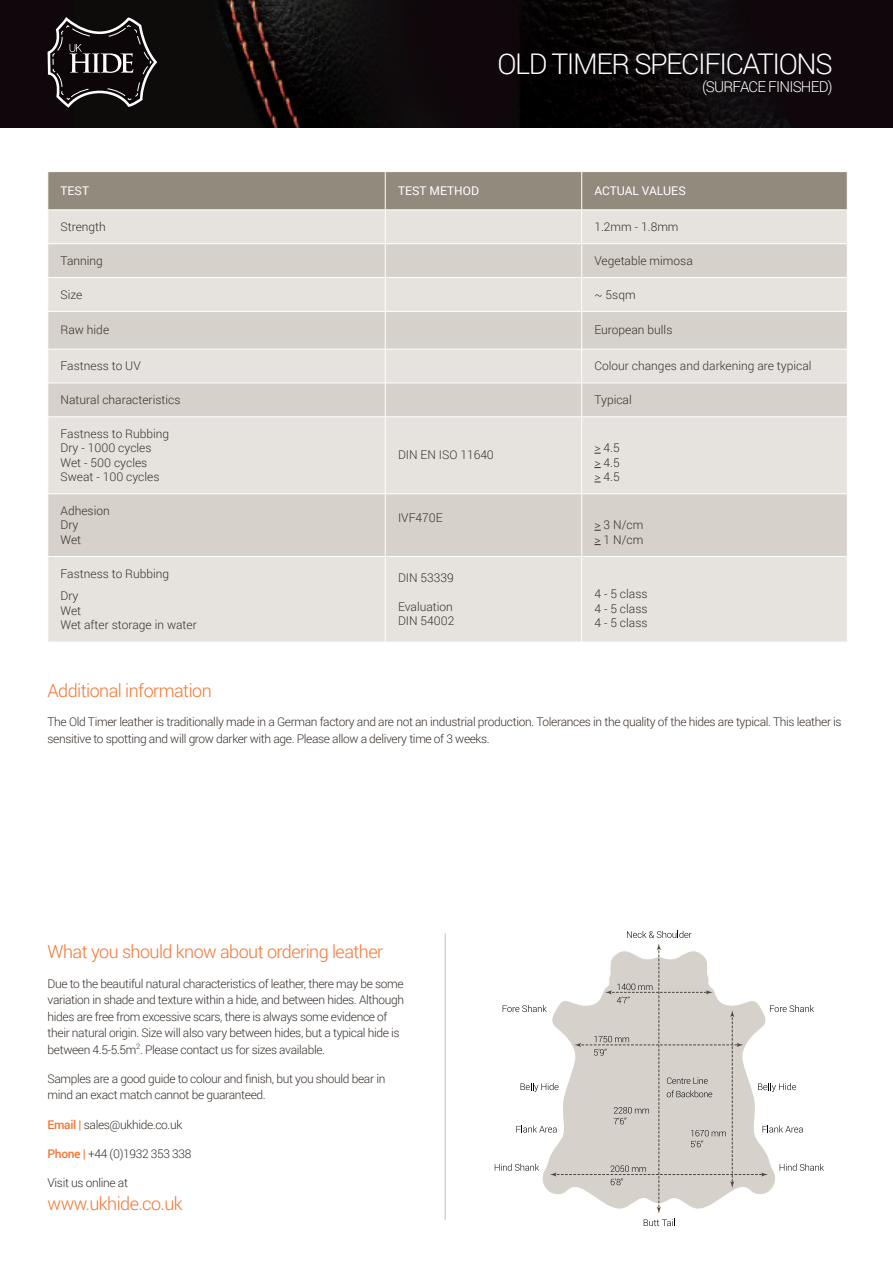
<style>
.page{position:relative;width:893px;height:1263px;background:#fff}
.page>*{position:absolute;margin:0;border:0;box-sizing:border-box;transform-origin:0 0}
.t1{font:300 28.5px "Roboto";letter-spacing:-.05em;color:#fff}
.t2{font:300 18px "Roboto";letter-spacing:-.03em;color:#f37531}
.t3{font:300 15px "Roboto";letter-spacing:-.05em;color:#fff}
.t4{font:300 12px/16.5px "Roboto";letter-spacing:-.03em;color:#39312b}
.t5{font:300 12px "Roboto";color:#39312b}
.t6{font:12px "Roboto";color:#fff}
.s1{font-weight:500;color:#f37531}
</style>
<div class="page">
<img style="left:0;top:0;width:893px;height:128px">
<svg style="left:48px;top:17px;width:109px;height:91px"></svg>
<div style="left:49px;top:172px;width:798px;height:38px;background:#938a7e"></div>
<div style="left:49px;top:211px;width:798px;height:431px;background:#e6e3df"></div>
<svg style="left:49px;top:244px;width:798px;height:312px;fill:#d6d1ca"></svg>
<hr style="left:385px;top:172px;width:1px;height:38px;background:#fff">
<hr style="left:581px;top:172px;width:1px;height:38px;background:#fff">
<hr style="left:385px;top:210px;width:1px;height:33px;background:#fff">
<hr style="left:581px;top:210px;width:1px;height:33px;background:#fff">
<hr style="left:48px;top:243px;width:337px;height:1px;background:#fff">
<hr style="left:385px;top:243px;width:197px;height:1px;background:#fff">
<hr style="left:385px;top:244px;width:1px;height:33px;background:#fff">
<hr style="left:582px;top:243px;width:265px;height:1px;background:#fff">
<hr style="left:581px;top:244px;width:1px;height:33px;background:#fff">
<hr style="left:48px;top:277px;width:337px;height:1px;background:#fff">
<hr style="left:385px;top:277px;width:197px;height:1px;background:#fff">
<hr style="left:385px;top:278px;width:1px;height:33px;background:#fff">
<hr style="left:582px;top:277px;width:265px;height:1px;background:#fff">
<hr style="left:581px;top:278px;width:1px;height:33px;background:#fff">
<hr style="left:48px;top:311px;width:337px;height:1px;background:#fff">
<hr style="left:385px;top:311px;width:197px;height:1px;background:#fff">
<hr style="left:385px;top:312px;width:1px;height:37px;background:#fff">
<hr style="left:582px;top:311px;width:265px;height:1px;background:#fff">
<hr style="left:581px;top:312px;width:1px;height:37px;background:#fff">
<hr style="left:48px;top:349px;width:337px;height:1px;background:#fff">
<hr style="left:385px;top:349px;width:197px;height:1px;background:#fff">
<hr style="left:385px;top:349px;width:1px;height:34px;background:#fff">
<hr style="left:582px;top:349px;width:265px;height:1px;background:#fff">
<hr style="left:581px;top:349px;width:1px;height:34px;background:#fff">
<hr style="left:48px;top:383px;width:337px;height:1px;background:#fff">
<hr style="left:385px;top:383px;width:197px;height:1px;background:#fff">
<hr style="left:385px;top:383px;width:1px;height:34px;background:#fff">
<hr style="left:582px;top:383px;width:265px;height:1px;background:#fff">
<hr style="left:581px;top:383px;width:1px;height:34px;background:#fff">
<hr style="left:48px;top:417px;width:337px;height:1px;background:#fff">
<hr style="left:385px;top:417px;width:197px;height:1px;background:#fff">
<hr style="left:385px;top:417px;width:1px;height:77px;background:#fff">
<hr style="left:582px;top:417px;width:265px;height:1px;background:#fff">
<hr style="left:581px;top:417px;width:1px;height:77px;background:#fff">
<hr style="left:48px;top:494px;width:337px;height:1px;background:#fff">
<hr style="left:385px;top:494px;width:197px;height:1px;background:#fff">
<hr style="left:385px;top:494px;width:1px;height:62px;background:#fff">
<hr style="left:582px;top:494px;width:265px;height:1px;background:#fff">
<hr style="left:581px;top:494px;width:1px;height:62px;background:#fff">
<hr style="left:48px;top:556px;width:337px;height:1px;background:#fff">
<hr style="left:385px;top:556px;width:197px;height:1px;background:#fff">
<hr style="left:385px;top:557px;width:1px;height:85px;background:#fff">
<hr style="left:582px;top:556px;width:265px;height:1px;background:#fff">
<hr style="left:581px;top:557px;width:1px;height:85px;background:#fff">
<svg style="left:644px;top:1219px;width:31px;height:7px"></svg>
<svg style="left:495px;top:931px;width:329px;height:282px"></svg>
<hr style="left:445px;top:933px;width:1px;height:287px;background:#c2bbb4">
<p class="t1" style="left:497px;top:44px;width:337px">OLD TIMER SPECIFICATIONS</p>
<p class="t3" style="left:702px;top:76px;width:132px">(SURFACE FINISHED)</p>
<p class="t6" style="left:61px;top:182px;width:30px">TEST</p>
<p class="t6" style="left:398px;top:182px;width:82px">TEST METHOD</p>
<p class="t6" style="left:594px;top:182px;width:93px">ACTUAL VALUES</p>
<p class="t5" style="left:61px;top:218px;width:47px">Strength</p>
<p class="t4" style="left:594px;top:218px;width:86px">1.2mm - 1.8mm</p>
<p class="t5" style="left:61px;top:252px;width:44px">Tanning</p>
<p class="t5" style="left:594px;top:252px;width:100px">Vegetable mimosa</p>
<p class="t4" style="left:61px;top:286px;width:23px">Size</p>
<p class="t4" style="left:594px;top:286px;width:43px">~ 5sqm</p>
<p class="t4" style="left:61px;top:321px;width:50px">Raw hide</p>
<p class="t5" style="left:594px;top:322px;width:79px">European bulls</p>
<p class="t5" style="left:61px;top:358px;width:82px">Fastness to UV</p>
<p class="t5" style="left:594px;top:358px;width:219px">Colour changes and darkening are typical</p>
<p class="t5" style="left:61px;top:391px;width:122px">Natural characteristics</p>
<p class="t5" style="left:594px;top:391px;width:39px">Typical</p>
<p class="t5" style="left:61px;top:425px;width:110px">Fastness to Rubbing</p>
<p class="t5" style="left:61px;top:440px;width:93px">Dry - 1000 cycles</p>
<p class="t5" style="left:61px;top:454px;width:88px">Wet - 500 cycles</p>
<p class="t5" style="left:61px;top:468px;width:100px">Sweat - 100 cycles</p>
<p class="t4" style="left:594px;top:439px;width:27px">&gt; 4.5</p>
<p class="t4" style="left:594px;top:454px;width:27px">&gt; 4.5</p>
<p class="t4" style="left:594px;top:468px;width:27px">&gt; 4.5</p>
<p class="t5" style="left:398px;top:447px;width:97px">DIN EN ISO 11640</p>
<p class="t5" style="left:61px;top:502px;width:51px">Adhesion</p>
<p class="t4" style="left:61px;top:516px;width:19px">Dry</p>
<p class="t4" style="left:61px;top:531px;width:22px">Wet</p>
<p class="t5" style="left:61px;top:565px;width:110px">Fastness to Rubbing</p>
<p class="t4" style="left:61px;top:587px;width:19px">Dry</p>
<p class="t4" style="left:61px;top:602px;width:22px">Wet</p>
<p class="t5" style="left:61px;top:617px;width:138px">Wet after storage in water</p>
<p class="t5" style="left:398px;top:509px;width:46px">IVF470E</p>
<p class="t5" style="left:398px;top:569px;width:57px">DIN 53339</p>
<p class="t5" style="left:398px;top:598px;width:56px">Evaluation</p>
<p class="t5" style="left:398px;top:612px;width:58px">DIN 54002</p>
<p class="t4" style="left:594px;top:516px;width:50px">&gt; 3 N/cm</p>
<p class="t4" style="left:594px;top:531px;width:50px">&gt; 1 N/cm</p>
<p class="t4" style="left:594px;top:585px;width:55px">4 - 5 class</p>
<p class="t4" style="left:594px;top:600px;width:55px">4 - 5 class</p>
<p class="t4" style="left:594px;top:614px;width:55px">4 - 5 class</p>
<p class="t2" style="left:48px;top:678px;width:166px">Additional information</p>
<p class="t4" style="left:48px;top:713px;width:796px">The Old Timer leather is traditionally made in a German factory and are not an industrial production. Tolerances in the quality of the hides are typical. This leather is sensitive to spotting and will grow darker with age. Please allow a delivery time of 3 weeks.</p>
<p class="t2" style="left:48px;top:939px;width:337px">What you should know about ordering leather</p>
<p class="t4" style="left:48px;top:974px;width:358px">Due to the beautiful natural characteristics of leather, there may be some variation in shade and texture within a hide, and between hides. Although hides are free from excessive scars, there is always some evidence of their natural origin. Size will also vary between hides, but a typical hide is between 4.5-5.5m<sup>2</sup>. Please contact us for sizes available.</p>
<p class="t4" style="left:48px;top:1070px;width:339px">Samples are a good guide to colour and finish, but you should bear in mind an exact match cannot be guaranteed.</p>
<p class="t4" style="left:48px;top:1115px;width:136px"><span class="s1">Email |</span> sales@ukhide.co.uk</p>
<p class="t4" style="left:48px;top:1145px;width:145px"><span class="s1">Phone |</span> +44 (0)1932 353 338</p>
<p class="t4" style="left:48px;top:1174px;width:82px">Visit us online at</p>
<p class="t2" style="left:48px;top:1191px;width:137px">www.ukhide.co.uk</p>
</div>
